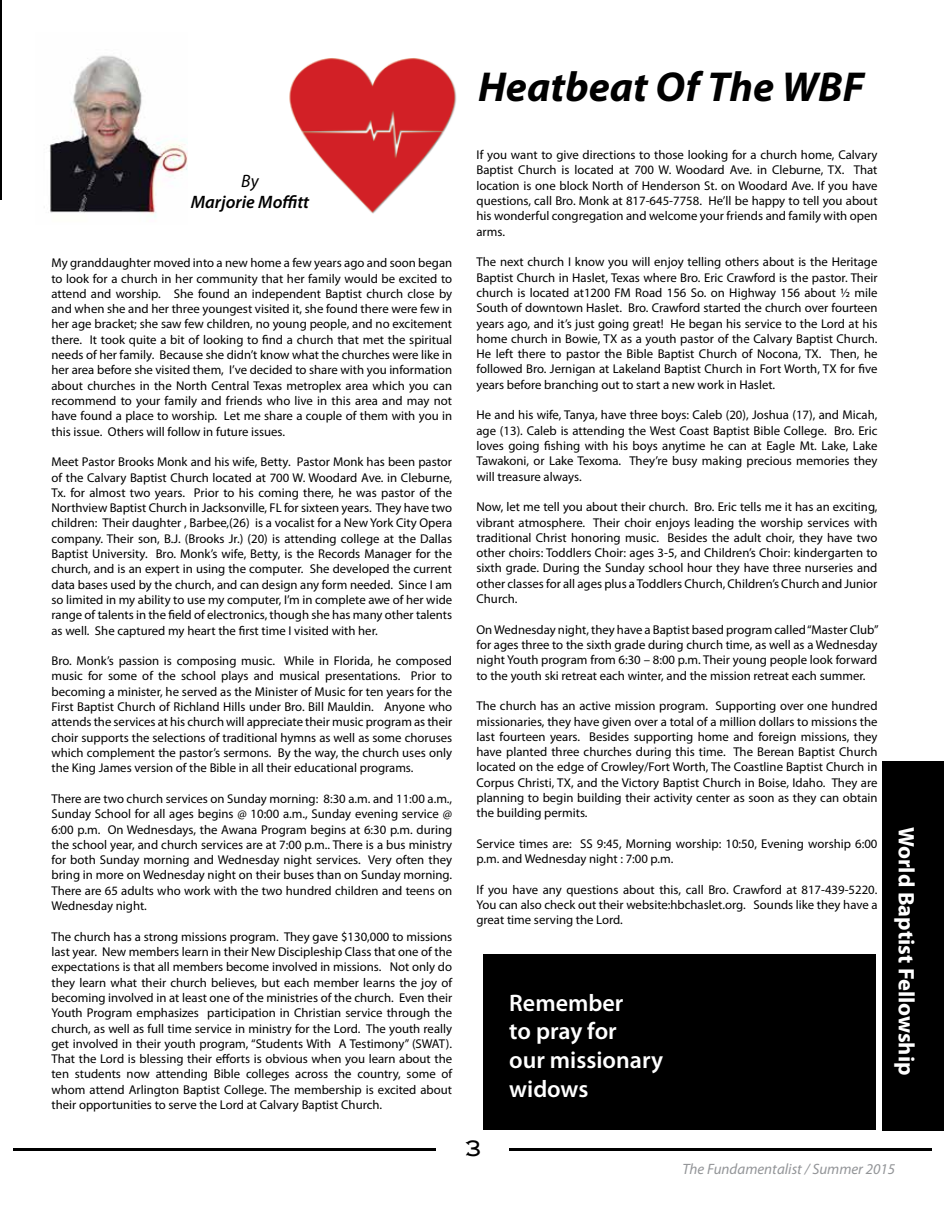
<style>
.page{position:relative;width:944px;height:1214px;background:#fff}
.page>*{position:absolute;margin:0;border:0;box-sizing:border-box;transform-origin:0 0}
.t1{font:italic 700 42px "Myriad Pro";color:#000}
.t2{font:600 24px/28.8px "Myriad Pro";color:#fff}
.t3{font:700 22.5px "Myriad Pro";color:#fff}
.t4{font:300 21px "Biondi";color:#000}
.t5{font:italic 600 18px "Myriad Pro";color:#000}
.t6{font:italic 18px "Myriad Pro";color:#000}
.t7{font:italic 15px "Myriad Pro";color:#939598}
.t8{font:12.75px/15.3px "Myriad Pro";color:#000;text-align:justify}
</style>
<div class="page">
<hr style="left:14px;top:1148px;width:422px;height:2px;background:#000">
<hr style="left:509px;top:1148px;width:423px;height:2px;background:#000">
<div style="left:882px;top:761px;width:62px;height:369px;background:#000"></div>
<hr style="left:0;top:0;width:2px;height:200px;background:#000">
<img style="left:289px;top:58px;width:168px;height:156px">
<img style="left:49px;top:55px;width:139px;height:163px">
<div style="left:483px;top:954px;width:392px;height:176px;background:#000"></div>
<h1 class="t1" style="left:478px;top:60px;width:388px">Heatbeat Of The WBF</h1>
<h3 class="t6" style="left:241px;top:170px;width:19px">By</h3>
<h3 class="t5" style="left:191px;top:191px;width:120px">Marjorie Moffitt</h3>
<p class="t8" style="left:51px;top:255px;width:402px">My granddaughter moved into a new home a few years ago and soon began to look for a church in her community that her family would be excited to attend and worship. She found an independent Baptist church close by and when she and her three youngest visited it, she found there were few in her age bracket; she saw few children, no young people, and no excitement there. It took quite a bit of looking to find a church that met the spiritual needs of her family. Because she didn’t know what the churches were like in her area before she visited them, I’ve decided to share with you information about churches in the North Central Texas metroplex area which you can recommend to your family and friends who live in this area and may not have found a place to worship. Let me share a couple of them with you in this issue. Others will follow in future issues.</p>
<p class="t8" style="left:51px;top:454px;width:402px">Meet Pastor Brooks Monk and his wife, Betty. Pastor Monk has been pastor of the Calvary Baptist Church located at 700 W. Woodard Ave. in Cleburne, Tx. for almost two years. Prior to his coming there, he was pastor of the Northview Baptist Church in Jacksonville, FL for sixteen years. They have two children: Their daughter , Barbee,(26) is a vocalist for a New York City Opera company. Their son, B.J. (Brooks Jr.) (20) is attending college at the Dallas Baptist University. Bro. Monk’s wife, Betty, is the Records Manager for the church, and is an expert in using the computer. She developed the current data bases used by the church, and can design any form needed. Since I am so limited in my ability to use my computer, I’m in complete awe of her wide range of talents in the field of electronics, though she has many other talents as well. She captured my heart the first time I visited with her.</p>
<p class="t8" style="left:51px;top:653px;width:402px">Bro. Monk’s passion is composing music. While in Florida, he composed music for some of the school plays and musical presentations. Prior to becoming a minister, he served as the Minister of Music for ten years for the First Baptist Church of Richland Hills under Bro. Bill Mauldin. Anyone who attends the services at his church will appreciate their music program as their choir supports the selections of traditional hymns as well as some choruses which complement the pastor’s sermons. By the way, the church uses only the King James version of the Bible in all their educational programs.</p>
<p class="t8" style="left:51px;top:790px;width:402px">There are two church services on Sunday morning: 8:30 a.m. and 11:00 a.m., Sunday School for all ages begins @ 10:00 a.m., Sunday evening service @ 6:00 p.m. On Wednesdays, the Awana Program begins at 6:30 p.m. during the school year, and church services are at 7:00 p.m.. There is a bus ministry for both Sunday morning and Wednesday night services. Very often they bring in more on Wednesday night on their buses than on Sunday morning.<br>There are 65 adults who work with the two hundred children and teens on Wednesday night.</p>
<p class="t8" style="left:51px;top:928px;width:402px">The church has a strong missions program. They gave $130,000 to missions last year. New members learn in their New Discipleship Class that one of the expectations is that all members become involved in missions. Not only do they learn what their church believes, but each member learns the joy of becoming involved in at least one of the ministries of the church. Even their Youth Program emphasizes participation in Christian service through the church, as well as full time service in ministry for the Lord. The youth really get involved in their youth program, “Students With A Testimony” (SWAT).<br>That the Lord is blessing their efforts is obvious when you learn about the ten students now attending Bible colleges across the country, some of whom attend Arlington Baptist College. The membership is excited about their opportunities to serve the Lord at Calvary Baptist Church.</p>
<p class="t8" style="left:476px;top:147px;width:402px">If you want to give directions to those looking for a church home, Calvary Baptist Church is located at 700 W. Woodard Ave. in Cleburne, TX. That location is one block North of Henderson St. on Woodard Ave. If you have questions, call Bro. Monk at 817-645-7758. He’ll be happy to tell you about his wonderful congregation and welcome your friends and family with open arms.</p>
<p class="t8" style="left:476px;top:254px;width:402px">The next church I know you will enjoy telling others about is the Heritage Baptist Church in Haslet, Texas where Bro. Eric Crawford is the pastor. Their church is located at1200 FM Road 156 So. on Highway 156 about ½ mile South of downtown Haslet. Bro. Crawford started the church over fourteen years ago, and it’s just going great! He began his service to the Lord at his home church in Bowie, TX as a youth pastor of the Calvary Baptist Church.<br>He left there to pastor the Bible Baptist Church of Nocona, TX. Then, he followed Bro. Jernigan at Lakeland Baptist Church in Fort Worth, TX for five years before branching out to start a new work in Haslet.</p>
<p class="t8" style="left:476px;top:407px;width:402px">He and his wife, Tanya, have three boys: Caleb (20), Joshua (17), and Micah, age (13). Caleb is attending the West Coast Baptist Bible College. Bro. Eric loves going fishing with his boys anytime he can at Eagle Mt. Lake, Lake Tawakoni, or Lake Texoma. They’re busy making precious memories they will treasure always.</p>
<p class="t8" style="left:476px;top:499px;width:402px">Now, let me tell you about their church. Bro. Eric tells me it has an exciting, vibrant atmosphere. Their choir enjoys leading the worship services with traditional Christ honoring music. Besides the adult choir, they have two other choirs: Toddlers Choir: ages 3-5, and Children’s Choir: kindergarten to sixth grade. During the Sunday school hour they have three nurseries and other classes for all ages plus a Toddlers Church, Children’s Church and Junior Church.</p>
<p class="t8" style="left:476px;top:621px;width:403px">On Wednesday night, they have a Baptist based program called “Master Club” for ages three to the sixth grade during church time, as well as a Wednesday night Youth program from 6:30 – 8:00 p.m. Their young people look forward to the youth ski retreat each winter, and the mission retreat each summer.</p>
<p class="t8" style="left:476px;top:698px;width:402px">The church has an active mission program. Supporting over one hundred missionaries, they have given over a total of a million dollars to missions the last fourteen years. Besides supporting home and foreign missions, they have planted three churches during this time. The Berean Baptist Church located on the edge of Crowley/Fort Worth, The Coastline Baptist Church in Corpus Christi, TX, and the Victory Baptist Church in Boise, Idaho. They are planning to begin building their activity center as soon as they can obtain the building permits.</p>
<p class="t8" style="left:476px;top:835px;width:402px">Service times are: SS 9:45, Morning worship: 10:50, Evening worship 6:00 p.m. and Wednesday night : 7:00 p.m.</p>
<p class="t8" style="left:476px;top:881px;width:402px">If you have any questions about this, call Bro. Crawford at 817-439-5220.<br>You can also check out their website:hbchaslet.org. Sounds like they have a great time serving the Lord.</p>
<h2 class="t2" style="left:509px;top:987px;width:155px">Remember<br>to pray for<br>our missionary widows</h2>
<h3 class="t3" style="left:921px;top:826px;width:250px;rotate:90deg">World Baptist Fellowship</h3>
<h3 class="t4" style="left:465px;top:1135px;width:17px">3</h3>
<p class="t7" style="left:682px;top:1159px;width:214px">The Fundamentalist / Summer 2015</p>
</div>
